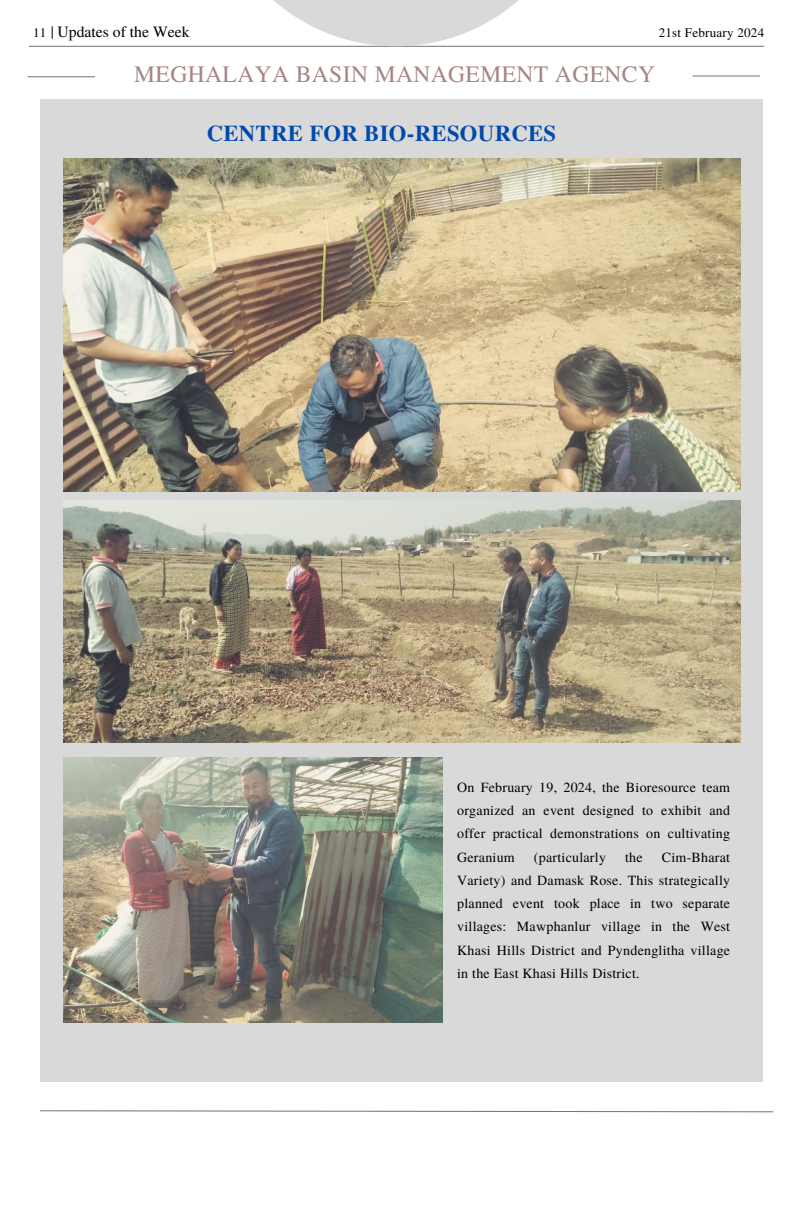
<style>
.page{position:relative;width:792px;height:1224px;background:#fff}
.page>*{position:absolute;margin:0;border:0;box-sizing:border-box;transform-origin:0 0}
.t1{font:23.5px "Te X Gyre Termes";letter-spacing:.015em;color:#a88484}
.t2{font:700 22.6px "Te X Gyre Termes";letter-spacing:.015em;color:#004aad}
.t3{font:15.7px "Te X Gyre Termes";color:#000}
.t4{font:14px/23.2px "Te X Gyre Termes";letter-spacing:.015em;color:#000;text-align:justify}
.t5{font:13.1px "Te X Gyre Termes";letter-spacing:.015em;color:#000}
</style>
<div class="page">
<svg style="left:52px;top:26px;width:1px;height:13px"></svg>
<hr style="left:29px;top:46px;width:735px;height:1px;background:#737373">
<svg style="left:210px;top:0;width:372px;height:46px"></svg>
<svg style="left:39px;top:1110px;width:735px;height:3px"></svg>
<hr style="left:28px;top:76px;width:67px;height:1px;background:#737373">
<hr style="left:693px;top:76px;width:67px;height:1px;background:#737373">
<div style="left:40px;top:99px;width:723px;height:982px;background:#d9d9d9"></div>
<img style="left:63px;top:158px;width:677px;height:334px">
<img style="left:63px;top:758px;width:379px;height:264px">
<img style="left:63px;top:501px;width:678px;height:241px">
<h2 class="t5" style="left:33px;top:24px;width:15px">11</h2>
<p class="t3" style="left:58px;top:21px;width:134px">Updates of the Week</p>
<h1 class="t5" style="left:659px;top:24px;width:107px">21st February 2024</h1>
<p class="t1" style="left:134px;top:57px;width:522px">MEGHALAYA BASIN MANAGEMENT AGENCY</p>
<p class="t2" style="left:207px;top:116px;width:351px">CENTRE FOR BIO-RESOURCES</p>
<p class="t4" style="left:457px;top:775px;width:274px">On February 19, 2024, the Bioresource team organized an event designed to exhibit and offer practical demonstrations on cultivating Geranium</p>
<p class="t4" style="left:457px;top:845px;width:274px;text-indent:205px">Cim-Bharat Variety) and Damask Rose. This strategically planned event took place in two separate villages: Mawphanlur village in the West Khasi Hills District and Pyndenglitha village in the East Khasi Hills District.</p>
<p class="t4" style="left:534px;top:845px;width:74px">(particularly</p>
<p class="t4" style="left:625px;top:845px;width:19px">the</p>
</div>
